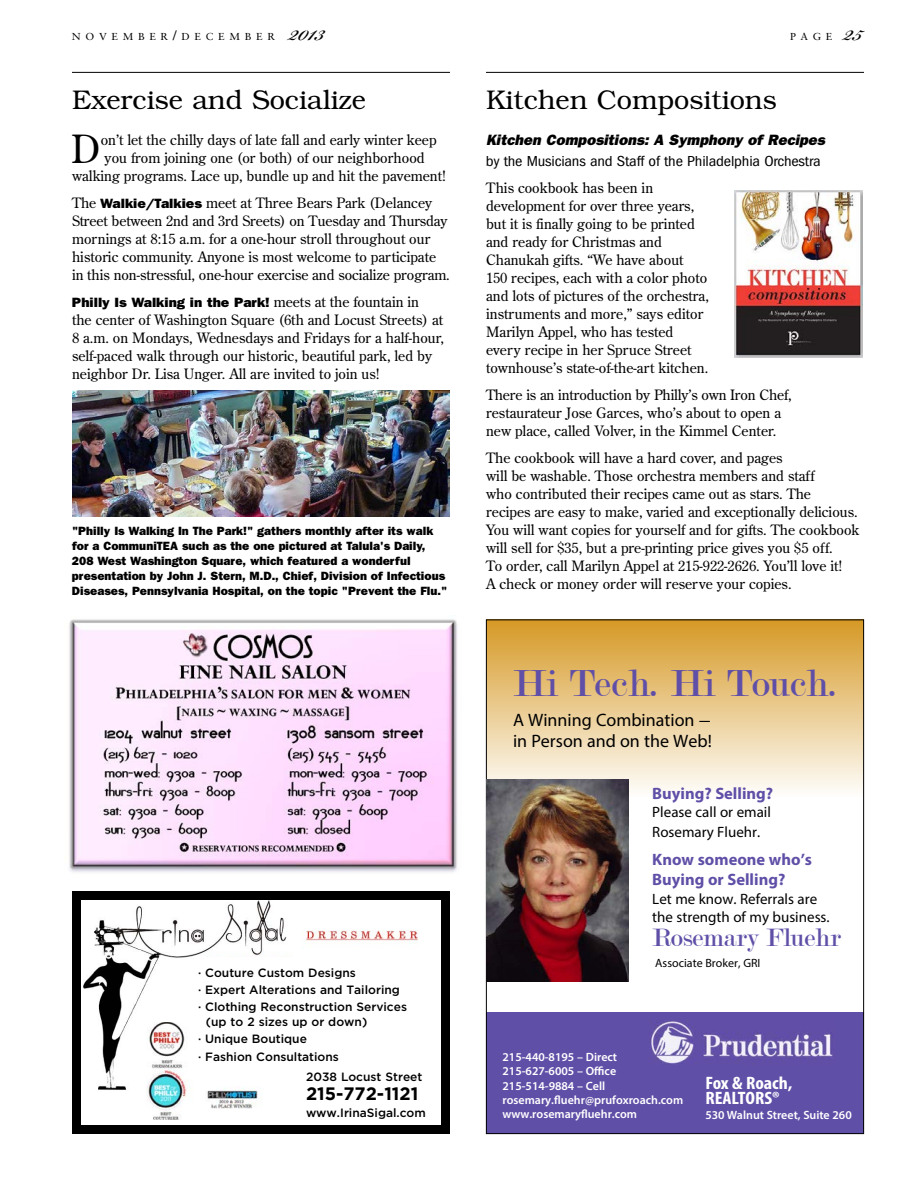
<style>
.page{position:relative;width:918px;height:1188px;background:#fff}
.page>*{position:absolute;margin:0;border:0;box-sizing:border-box;transform-origin:0 0}
.t1{font:40.5px "Modern No.20";color:#604fa7}
.t2{font:38.85px "Century Old Style";color:#000}
.t3{font:36px "Bickham Script MM 400 wt";color:#000;scale:1.05 1}
.t4{font:300 27px "Bookman";color:#000}
.t5{font:27px "Modern No.20";color:#604fa7}
.t6{font:18px/21px "Myriad Pro";color:#000}
.t7{font:700 condensed 18px/15px "Myriad Pro";color:#fff;scale:1.1 1}
.t8{font:700 18px "Gotham";color:#000}
.t9{font:700 16.5px/19.8px "Myriad Pro";color:#604fa7}
.t10{font:15px/19.2px "Myriad Pro";color:#000}
.t11{font:condensed 15px "Franklin Gothic";letter-spacing:-.01em;color:#000;scale:1.1 1}
.t12{font:italic 800 15px "Franklin Gothic";color:#000}
.t13{font:14.25px/18px "Century Old Style";color:#000}
.t14{font:800 13.5px "Franklin Gothic";color:#000;scale:1.05 1}
.t15{font:800 12px/15px "Franklin Gothic";color:#000}
.t16{font:500 12px/17.4px "Gotham";color:#000}
.t17{font:600 12px/14.4px "Myriad Pro";color:#fff}
.t18{font:12px "Myriad Pro";color:#000}
.t19{font:10.2px "Sabon";letter-spacing:.445em;color:#000;scale:1.05 1}
.s1{font-size:13.5px}
.s2{font-family:"Franklin Gothic";font-weight:800;font-size:13.5px}
.s3{font-family:"Century Old Style";font-weight:400;font-size:14.25px}
</style>
<div class="page">
<hr style="left:72px;top:72px;width:378px;height:1px;background:#000">
<hr style="left:486px;top:72px;width:378px;height:1px;background:#000">
<img style="left:72px;top:391px;width:378px;height:126px">
<img style="left:734px;top:191px;width:128px;height:167px">
<img style="left:83px;top:901px;width:204px;height:189px">
<img style="left:305px;top:930px;width:114px;height:11px">
<img style="left:136px;top:1022px;width:62px;height:98px">
<div style="left:72px;top:891px;width:378px;height:243px;border:9px solid #000"></div>
<div style="left:198px;top:957px;width:240px;height:166px;background:#fff"></div>
<img style="left:207px;top:1090px;width:55px;height:19px">
<div style="left:486px;top:1012px;width:378px;height:122px;background:#604fa7"></div>
<div style="left:486px;top:620px;width:378px;height:176px;background:linear-gradient(to bottom,#d69925,#fefdf9)"></div>
<img style="left:486px;top:779px;width:143px;height:202px">
<img style="left:649px;top:1020px;width:184px;height:45px">
<img style="left:69px;top:619px;width:388px;height:253px">
<p class="t19" style="left:72px;top:30px;width:195px">NOVEMBER<span class="s1">/</span>DECEMBER</p>
<h3 class="t3" style="left:289px;top:6px;width:36px">2013</h3>
<p class="t19" style="left:790px;top:30px;width:41px">PAGE</p>
<h3 class="t3" style="left:843px;top:6px;width:20px">25</h3>
<h3 class="t4" style="left:72px;top:84px;width:295px">Exercise and Socialize</h3>
<h2 class="t2" style="left:71px;top:124px;width:31px">D</h2>
<p class="t13" style="left:101px;top:130px;width:337px">on’t let the chilly days of late fall and early winter keep</p>
<p class="t13" style="left:105px;top:148px;width:322px">you from joining one (or both) of our neighborhood</p>
<p class="t13" style="left:72px;top:166px;width:375px">walking programs. Lace up, bundle up and hit the pavement!</p>
<p class="t13" style="left:72px;top:193px;width:379px">The <span class="s2">Walkie/Talkies</span> meet at Three Bears Park (Delancey Street between 2nd and 3rd Sreets) on Tuesday and Thursday mornings at 8:15 a.m. for a one-hour stroll throughout our historic community. Anyone is most welcome to participate in this non-stressful, one-hour exercise and socialize program.</p>
<p class="t14" style="left:72px;top:294px;width:332px">Philly Is Walking in the Park! <span class="s3">meets at the fountain in</span></p>
<p class="t13" style="left:72px;top:310px;width:373px">the center of Washington Square (6th and Locust Streets) at 8 a.m. on Mondays, Wednesdays and Fridays for a half-hour, self-paced walk through our historic, beautiful park, led by neighbor Dr. Lisa Unger. All are invited to join us!</p>
<p class="t15" style="left:72px;top:523px;width:377px">"Philly Is Walking In The Park!" gathers monthly after its walk for a CommuniTEA such as the one pictured at Talula's Daily, 208 West Washington Square, which featured a wonderful presentation by John J. Stern, M.D., Chief, Division of Infectious Diseases, Pennsylvania Hospital, on the topic "Prevent the Flu."</p>
<p class="t16" style="left:198px;top:963px;width:211px">· Couture Custom Designs<br>· Expert Alterations and Tailoring<br>· Clothing Reconstruction Services</p>
<p class="t16" style="left:198px;top:1013px;width:171px;text-indent:8px">(up to 2 sizes up or down) · Unique Boutique<br>· Fashion Consultations</p>
<p class="t16" style="left:306px;top:1067px;width:118px">2038 Locust Street</p>
<p class="t8" style="left:306px;top:1083px;width:114px">215-772-1121</p>
<p class="t16" style="left:306px;top:1104px;width:121px">www.IrinaSigal.com</p>
<h3 class="t4" style="left:486px;top:84px;width:292px">Kitchen Compositions</h3>
<p class="t12" style="left:486px;top:131px;width:341px">Kitchen Compositions: A Symphony of Recipes</p>
<p class="t11" style="left:486px;top:152px;width:306px">by the Musicians and Staff of the Philadelphia Orchestra</p>
<p class="t13" style="left:486px;top:178px;width:224px">This cookbook has been in development for over three years, but it is finally going to be printed and ready for Christmas and Chanukah gifts. “We have about<br>150 recipes, each with a color photo and lots of pictures of the orchestra, instruments and more,” says editor Marilyn Appel, who has tested every recipe in her Spruce Street townhouse’s state-of-the-art kitchen.</p>
<p class="t13" style="left:486px;top:385px;width:307px">There is an introduction by Philly’s own Iron Chef, restaurateur Jose Garces, who’s about to open a new place, called Volver, in the Kimmel Center.</p>
<p class="t13" style="left:486px;top:448px;width:375px">The cookbook will have a hard cover, and pages<br>will be washable. Those orchestra members and staff<br>who contributed their recipes came out as stars. The<br>recipes are easy to make, varied and exceptionally delicious.<br>You will want copies for yourself and for gifts. The cookbook will sell for $35, but a pre-printing price gives you $5 off.<br>To order, call Marilyn Appel at 215-922-2626. You’ll love it!<br>A check or money order will reserve your copies.</p>
<h1 class="t1" style="left:513px;top:663px;width:327px">Hi Tech. Hi Touch.</h1>
<p class="t6" style="left:513px;top:711px;width:200px">A Winning Combination – in Person and on the Web!</p>
<p class="t9" style="left:652px;top:785px;width:122px">Buying? Selling?</p>
<p class="t10" style="left:652px;top:804px;width:120px">Please call or email<br>Rosemary Fluehr.</p>
<p class="t9" style="left:652px;top:851px;width:161px">Know someone who’s<br>Buying or Selling?</p>
<p class="t10" style="left:652px;top:891px;width:179px;line-height:18px">Let me know. Referrals are the strength of my business.</p>
<h3 class="t5" style="left:652px;top:924px;width:190px">Rosemary Fluehr</h3>
<p class="t18" style="left:655px;top:959px;width:107px">Associate Broker, GRI</p>
<p class="t17" style="left:502px;top:1050px;width:182px">215-440-8195 – Direct<br>215-627-6005 – Office<br>215-514-9884 – Cell rosemary.fluehr@prufoxroach.com www.rosemaryfluehr.com</p>
<p class="t7" style="left:705px;top:1077px;width:81px">Fox &amp; Roach,<br>REALTORS®</p>
<p class="t17" style="left:705px;top:1109px;width:148px">530 Walnut Street, Suite 260</p>
</div>
